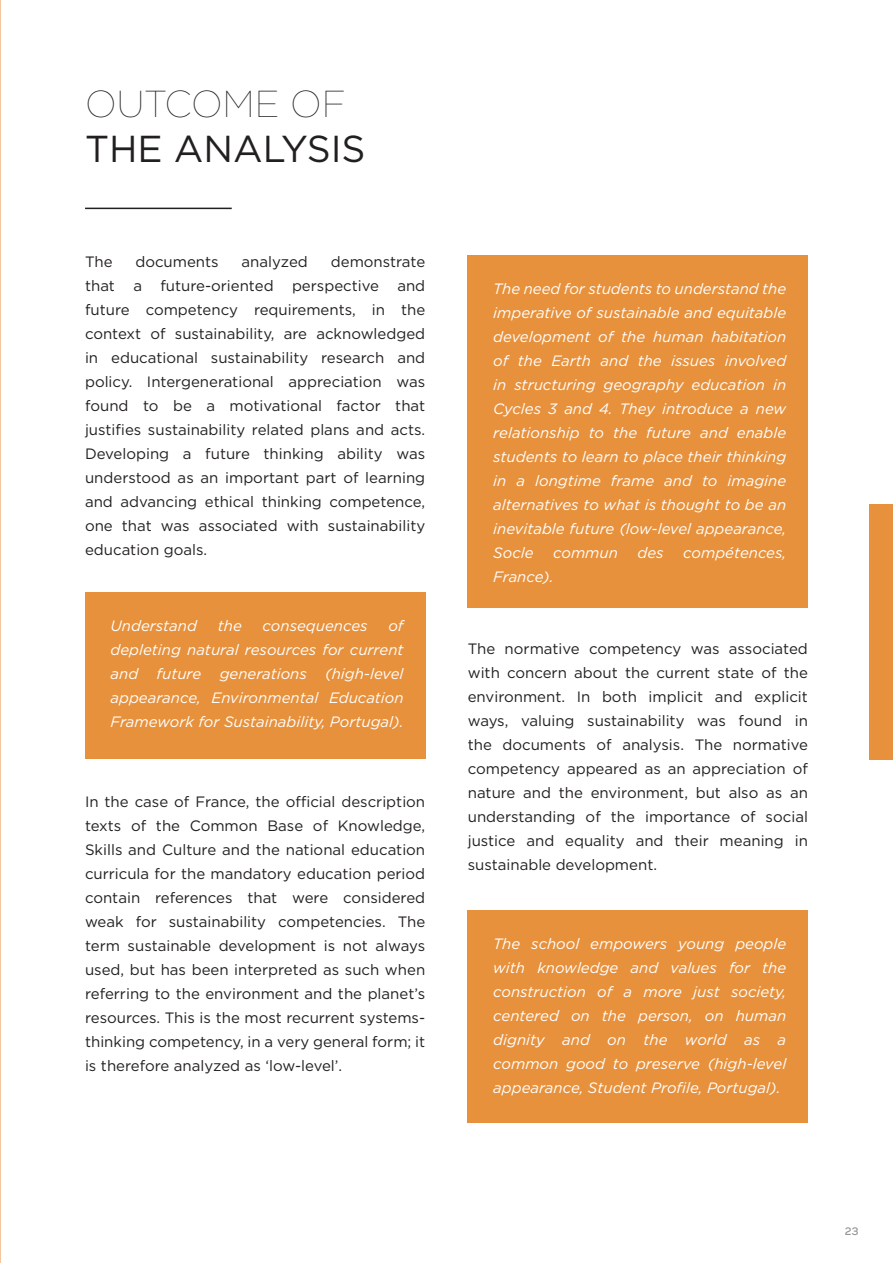
<style>
.page{position:relative;width:893px;height:1263px;background:#fff}
.page>*{position:absolute;margin:0;border:0;box-sizing:border-box;transform-origin:0 0}
.t1{font:37.5px "Gotham";color:#221f1f}
.t2{font:100 37.5px "Gotham";color:#221f1f}
.t3{font:15px/24px "Gotham";color:#221f1f;text-align:justify}
.t4{font:italic 15px/24px "Gotham";color:#fff;text-align:justify}
.t5{font:12px "Weber";color:#939597}
</style>
<div class="page">
<div style="left:870px;top:504px;width:23px;height:255px;background:#e7913c"></div>
<hr style="left:85px;top:208px;width:147px;height:1px;background:#221f1f">
<div style="left:85px;top:592px;width:340px;height:167px;background:#e7913c"></div>
<div style="left:468px;top:255px;width:340px;height:353px;background:#e7913c"></div>
<div style="left:468px;top:910px;width:340px;height:213px;background:#e7913c"></div>
<h1 class="t2" style="left:85px;top:85px;width:262px">OUTCOME OF</h1>
<h1 class="t1" style="left:85px;top:128px;width:282px">THE ANALYSIS</h1>
<p class="t3" style="left:85px;top:250px;width:342px;text-indent:246px">demonstrate that a future-oriented perspective and future competency requirements, in the context of sustainability, are acknowledged in educational sustainability research and policy. Intergenerational appreciation was found to be a motivational factor that justifies sustainability related plans and acts.<br>Developing a future thinking ability was understood as an important part of learning and advancing ethical thinking competence, one that was associated with sustainability education goals.</p>
<p class="t3" style="left:85px;top:250px;width:29px">The</p>
<p class="t3" style="left:135px;top:250px;width:85px">documents</p>
<p class="t3" style="left:242px;top:250px;width:68px">analyzed</p>
<p class="t4" style="left:111px;top:614px;width:295px;text-indent:278px">of depleting natural resources for current and future generations (high-level appearance, Environmental Education Framework for Sustainability, Portugal).</p>
<p class="t4" style="left:111px;top:614px;width:88px">Understand</p>
<p class="t4" style="left:218px;top:614px;width:26px">the</p>
<p class="t4" style="left:263px;top:614px;width:107px">consequences</p>
<p class="t3" style="left:85px;top:790px;width:342px">In the case of France, the official description texts of the Common Base of Knowledge, Skills and Culture and the national education curricula for the mandatory education period contain references that were considered weak for sustainability competencies. The term sustainable development is not always used, but has been interpreted as such when referring to the environment and the planet’s resources. This is the most recurrent systems&shy;thinking competency, in a very general form; it is therefore analyzed as ‘low-level’.</p>
<p class="t4" style="left:493px;top:277px;width:295px">The need for students to understand the imperative of sustainable and equitable development of the human habitation of the Earth and the issues involved in structuring geography education in Cycles 3 and 4. They introduce a new relationship to the future and enable students to learn to place their thinking in a longtime frame and to imagine alternatives to what is thought to be an inevitable future (low-level appearance, Socle</p>
<p class="t4" style="left:553px;top:541px;width:66px">commun</p>
<p class="t4" style="left:638px;top:541px;width:28px">des</p>
<p class="t4" style="left:683px;top:541px;width:104px">compétences,</p>
<p class="t4" style="left:493px;top:565px;width:62px">France).</p>
<p class="t3" style="left:468px;top:637px;width:342px">The normative competency was associated with concern about the current state of the environment. In both implicit and explicit ways, valuing sustainability was found in the documents of analysis. The normative competency appeared as an appreciation of nature and the environment, but also as an understanding of the importance of social justice and equality and their meaning in sustainable development.</p>
<p class="t4" style="left:493px;top:932px;width:295px">The school empowers young people with knowledge and values for the construction of a more just society, centered on the person, on human dignity and on the world as a common good to preserve (high-level appearance, Student Profile, Portugal).</p>
<p class="t5" style="left:845px;top:1224px;width:15px">23</p>
</div>
